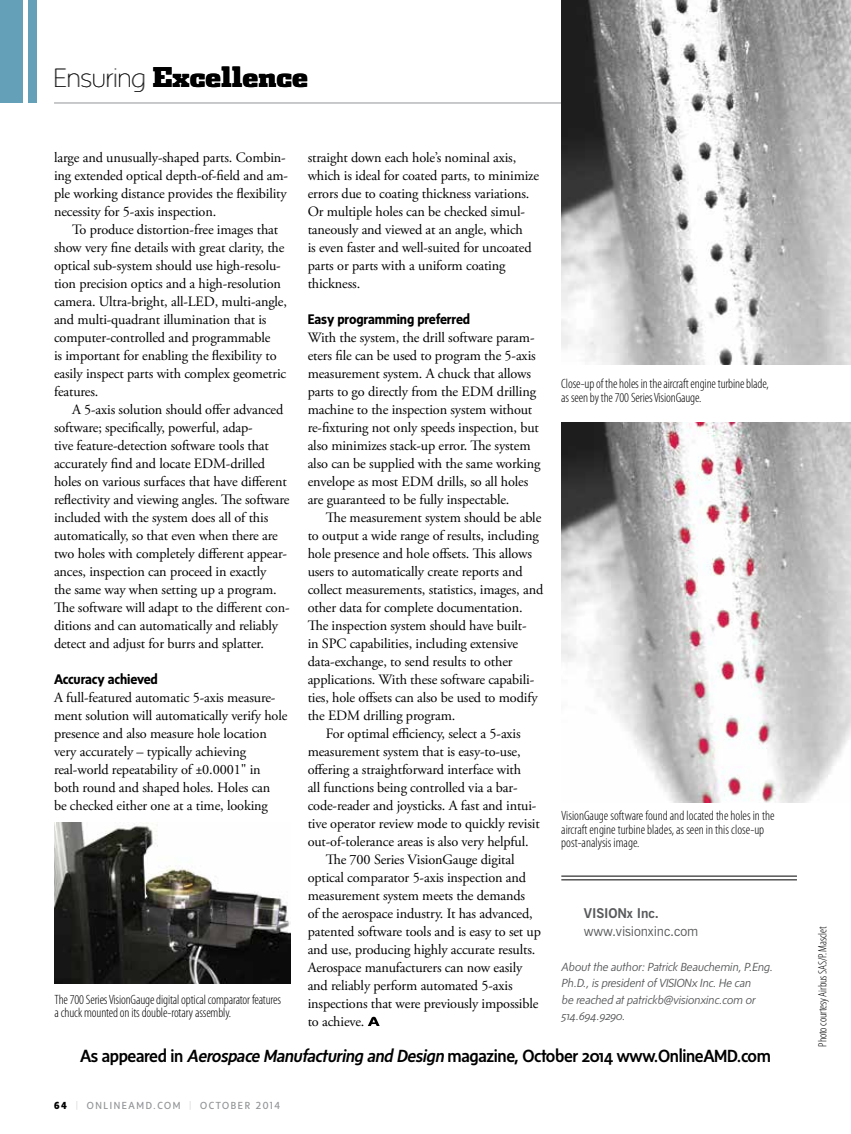
<style>
.page{position:relative;width:851px;height:1134px;background:#fff}
.page>*{position:absolute;margin:0;border:0;box-sizing:border-box;transform-origin:0 0}
.t1{font:900 27px "Dispatch Cond";color:#000;scale:1.1 1}
.t2{font:500 18px "Sense";letter-spacing:-.02em;color:#000}
.t3{font:14.25px/18px "Adobe Garamond Pro";letter-spacing:-.01em;color:#000}
.t4{font:700 14.25px "Sense";letter-spacing:-.01em;color:#000}
.t5{font:300 condensed 13.5px/13.5px "Myriad Pro";letter-spacing:-.01em;color:#000}
.t6{font:13.5px "News Gothic BT";letter-spacing:-.01em;color:#58595b}
.t7{font:700 13.5px "News Gothic BT";letter-spacing:-.01em;color:#58595b}
.t8{font:italic 300 12px/16.5px "Sense";letter-spacing:-.01em;color:#58595b}
.t9{font:300 condensed 12px "Myriad Pro";letter-spacing:-.01em;color:#000}
.t10{font:10.5px "Sense";letter-spacing:.15em;color:#939598}
.s1{font-family:"Sense";font-weight:100}
.s2{font-style:italic}
.s3{font-weight:800;color:#000}
.s4{font-weight:100}
</style>
<div class="page">
<hr style="left:54px;top:103px;width:738px;height:1px;background:#939598">
<div style="left:0;top:0;width:23px;height:103px;background:#64a1b9"></div>
<div style="left:28px;top:0;width:9px;height:103px;background:#64a1b9"></div>
<svg style="left:368px;top:1017px;width:11px;height:9px"></svg>
<img style="left:561px;top:0;width:289px;height:364px">
<img style="left:561px;top:422px;width:289px;height:381px">
<img style="left:54px;top:823px;width:236px;height:160px">
<hr style="left:561px;top:876px;width:235px;height:1px;background:#000">
<hr style="left:561px;top:879px;width:235px;height:1px;background:#000">
<h1 class="t1" style="left:54px;top:60px;width:233px"><span class="s1">Ensuring</span> Excellence</h1>
<p class="t3" style="left:308px;top:149px;width:233px">straight down each hole’s nominal axis, which is ideal for coated parts, to minimize errors due to coating thickness variations.<br>Or multiple holes can be checked simul&shy;taneously and viewed at an angle, which<br>is even faster and well-suited for uncoated parts or parts with a uniform coating thickness.</p>
<p class="t4" style="left:308px;top:311px;width:164px">Easy programming preferred</p>
<p class="t3" style="left:308px;top:329px;width:234px">With the system, the drill software param&shy;eters file can be used to program the 5-axis measurement system. A chuck that allows parts to go directly from the EDM drilling machine to the inspection system without re-fixturing not only speeds inspection, but also minimizes stack-up error. The system also can be supplied with the same working envelope as most EDM drills, so all holes are guaranteed to be fully inspectable.</p>
<p class="t3" style="left:326px;top:509px;width:217px">The measurement system should be able</p>
<p class="t3" style="left:308px;top:527px;width:232px">to output a wide range of results, including</p>
<p class="t3" style="left:308px;top:545px;width:226px">hole presence and hole offsets. This allows</p>
<p class="t3" style="left:308px;top:563px;width:216px">users to automatically create reports and</p>
<p class="t3" style="left:308px;top:581px;width:237px">collect measurements, statistics, images, and</p>
<p class="t3" style="left:308px;top:599px;width:216px">other data for complete documentation.</p>
<p class="t3" style="left:308px;top:617px;width:220px">The inspection system should have built-</p>
<p class="t3" style="left:308px;top:635px;width:212px">in SPC capabilities, including extensive</p>
<p class="t3" style="left:308px;top:653px;width:206px">data-exchange, to send results to other</p>
<p class="t3" style="left:308px;top:671px;width:228px">applications. With these software capabili-</p>
<p class="t3" style="left:308px;top:689px;width:231px">ties, hole offsets can also be used to modify</p>
<p class="t3" style="left:308px;top:707px;width:149px">the EDM drilling program.</p>
<p class="t3" style="left:326px;top:725px;width:196px">For optimal efficiency, select a 5-axis</p>
<p class="t3" style="left:308px;top:743px;width:214px">measurement system that is easy-to-use,</p>
<p class="t3" style="left:308px;top:761px;width:215px">offering a straightforward interface with</p>
<p class="t3" style="left:308px;top:779px;width:211px">all functions being controlled via a bar-</p>
<p class="t3" style="left:308px;top:797px;width:230px">code-reader and joysticks. A fast and intui-</p>
<p class="t3" style="left:308px;top:815px;width:233px">tive operator review mode to quickly revisit</p>
<p class="t3" style="left:308px;top:833px;width:222px">out-of-tolerance areas is also very helpful.</p>
<p class="t3" style="left:326px;top:851px;width:190px">The 700 Series VisionGauge digital</p>
<p class="t3" style="left:308px;top:869px;width:220px">optical comparator 5-axis inspection and</p>
<p class="t3" style="left:308px;top:887px;width:219px">measurement system meets the demands</p>
<p class="t3" style="left:308px;top:905px;width:226px">of the aerospace industry. It has advanced,</p>
<p class="t3" style="left:308px;top:923px;width:235px">patented software tools and is easy to set up</p>
<p class="t3" style="left:308px;top:941px;width:229px">and use, producing highly accurate results.</p>
<p class="t3" style="left:308px;top:959px;width:216px">Aerospace manufacturers can now easily</p>
<p class="t3" style="left:308px;top:977px;width:206px">and reliably perform automated 5-axis</p>
<p class="t3" style="left:308px;top:995px;width:232px">inspections that were previously impossible</p>
<p class="t3" style="left:308px;top:1013px;width:58px">to achieve.</p>
<p class="t3" style="left:54px;top:149px;width:235px">large and unusually-shaped parts. Combin&shy;ing extended optical depth-of-field and am&shy;ple working distance provides the flexibility necessity for 5-axis inspection.</p>
<p class="t3" style="left:54px;top:221px;width:234px;text-indent:18px">To produce distortion-free images that show very fine details with great clarity, the optical sub-system should use high-resolu&shy;tion precision optics and a high-resolution camera. Ultra-bright, all-LED, multi-angle, and multi-quadrant illumination that is computer-controlled and programmable<br>is important for enabling the flexibility to easily inspect parts with complex geometric features.</p>
<p class="t3" style="left:54px;top:401px;width:237px;text-indent:18px">A 5-axis solution should offer advanced software; specifically, powerful, adap-<br>tive feature-detection software tools that accurately find and locate EDM-drilled holes on various surfaces that have different reflectivity and viewing angles. The software included with the system does all of this automatically, so that even when there are two holes with completely different appear&shy;ances, inspection can proceed in exactly<br>the same way when setting up a program.<br>The software will adapt to the different con&shy;ditions and can automatically and reliably detect and adjust for burrs and splatter.</p>
<p class="t4" style="left:54px;top:671px;width:105px">Accuracy achieved</p>
<p class="t3" style="left:54px;top:689px;width:235px">A full-featured automatic 5-axis measure&shy;ment solution will automatically verify hole presence and also measure hole location very accurately – typically achieving real-world repeatability of ±0.0001" in both round and shaped holes. Holes can<br>be checked either one at a time, looking</p>
<p class="t5" style="left:561px;top:377px;width:209px">Close-up of the holes in the aircraft engine turbine blade, as seen by the 700 Series VisionGauge.</p>
<p class="t5" style="left:561px;top:809px;width:215px">VisionGauge software found and located the holes in the aircraft engine turbine blades, as seen in this close-up post-analysis image.</p>
<p class="t7" style="left:584px;top:905px;width:77px">VISIONx Inc.</p>
<p class="t6" style="left:584px;top:923px;width:116px">www.visionxinc.com</p>
<p class="t8" style="left:561px;top:958px;width:213px">About the author: Patrick Beauchemin, P.Eng.<br>Ph.D., is president of VISIONx Inc. He can<br>be reached at patrickb@visionxinc.com or 514.694.9290.</p>
<p class="t2" style="left:80px;top:1046px;width:692px">As appeared in <span class="s2">Aerospace Manufacturing and Design</span> magazine, October 2014 www.OnlineAMD.com</p>
<p class="t5" style="left:55px;top:993px;width:228px">The 700 Series VisionGauge digital optical comparator features a chuck mounted on its double-rotary assembly.</p>
<p class="t10" style="left:54px;top:1099px;width:227px"><span class="s3">64</span> <span class="s4">|</span> ONLINEAMD.COM <span class="s4">|</span> OCTOBER 2014</p>
<p class="t9" style="left:816px;top:1047px;width:122px;rotate:-90deg">Photo courtesy Airbus SAS/P. Masclet</p>
</div>
